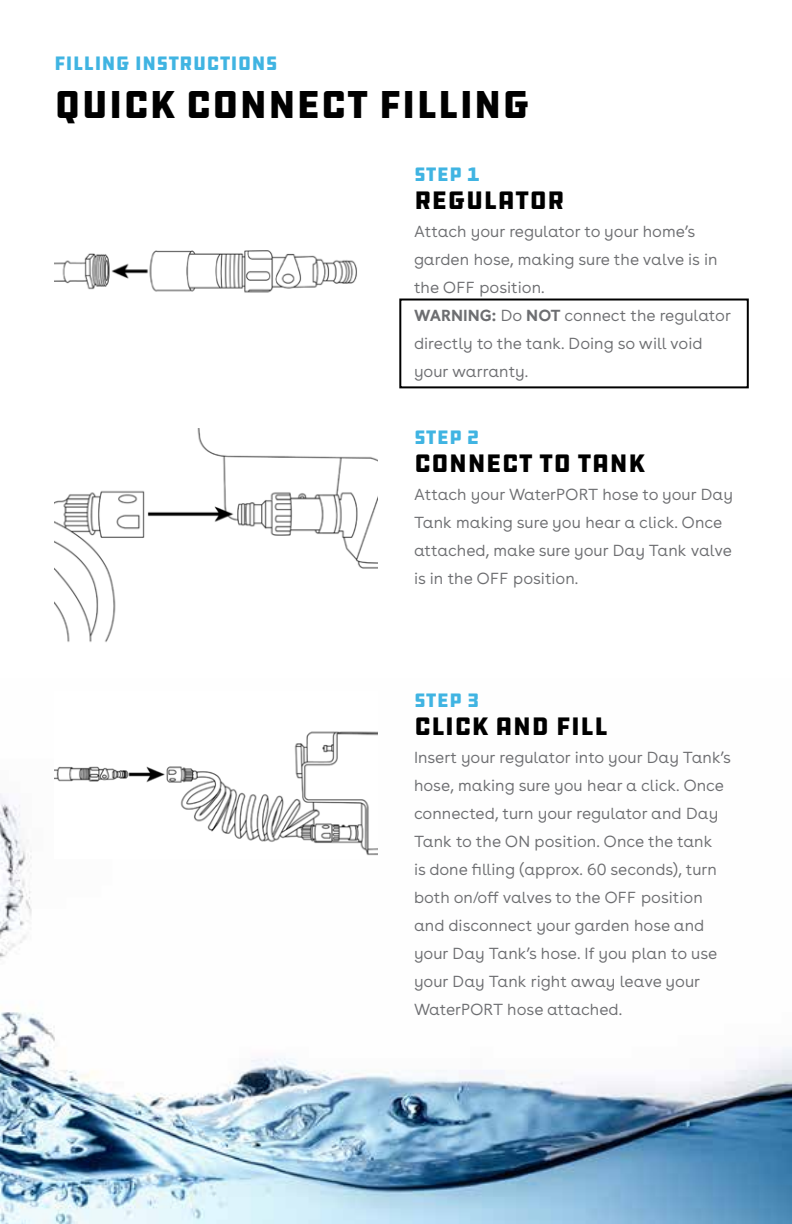
<style>
.page{position:relative;width:792px;height:1224px;background:#fff}
.page>*{position:absolute;margin:0;border:0;box-sizing:border-box;transform-origin:0 0}
.t1{font:40px "DDC Hardware";color:#000}
.t2{font:26px "DDC Hardware";color:#000}
.t3{font:20px "DDC Hardware";color:#40b4e2}
.t4{font:300 16px/28px "Buenos Aires";color:#6d6e71}
.s1{font-weight:700}
</style>
<div class="page">
<img style="left:0;top:793px;width:792px;height:431px">
<img style="left:54px;top:250px;width:303px;height:43px">
<img style="left:54px;top:428px;width:324px;height:214px">
<img style="left:54px;top:731px;width:324px;height:128px">
<div style="left:399px;top:299px;width:350px;height:89px;border:2px solid #000"></div>
<p class="t3" style="left:54px;top:51px;width:225px">FILLING INSTRUCTIONS</p>
<h1 class="t1" style="left:54px;top:79px;width:478px">QUICK CONNECT FILLING</h1>
<p class="t3" style="left:414px;top:162px;width:67px">STEP 1</p>
<h2 class="t2" style="left:414px;top:184px;width:152px">REGULATOR</h2>
<p class="t4" style="left:414px;top:218px;width:318px">Attach your regulator to your home’s garden hose, making sure the valve is in the OFF position.<br><span class="s1">WARNING:</span> Do <span class="s1">NOT</span> connect the regulator directly to the tank. Doing so will void your warranty.</p>
<p class="t3" style="left:414px;top:425px;width:67px">STEP 2</p>
<h2 class="t2" style="left:414px;top:447px;width:233px">CONNECT TO TANK</h2>
<p class="t4" style="left:414px;top:481px;width:321px">Attach your WaterPORT hose to your Day Tank making sure you hear a click. Once attached, make sure your Day Tank valve is in the OFF position.</p>
<p class="t3" style="left:414px;top:688px;width:67px">STEP 3</p>
<h2 class="t2" style="left:414px;top:710px;width:196px">CLICK AND FILL</h2>
<p class="t4" style="left:414px;top:744px;width:319px">Insert your regulator into your Day Tank’s hose, making sure you hear a click. Once connected, turn your regulator and Day Tank to the ON position. Once the tank<br>is done filling (approx. 60 seconds), turn both on/off valves to the OFF position and disconnect your garden hose and your Day Tank’s hose. If you plan to use your Day Tank right away leave your WaterPORT hose attached.</p>
</div>
